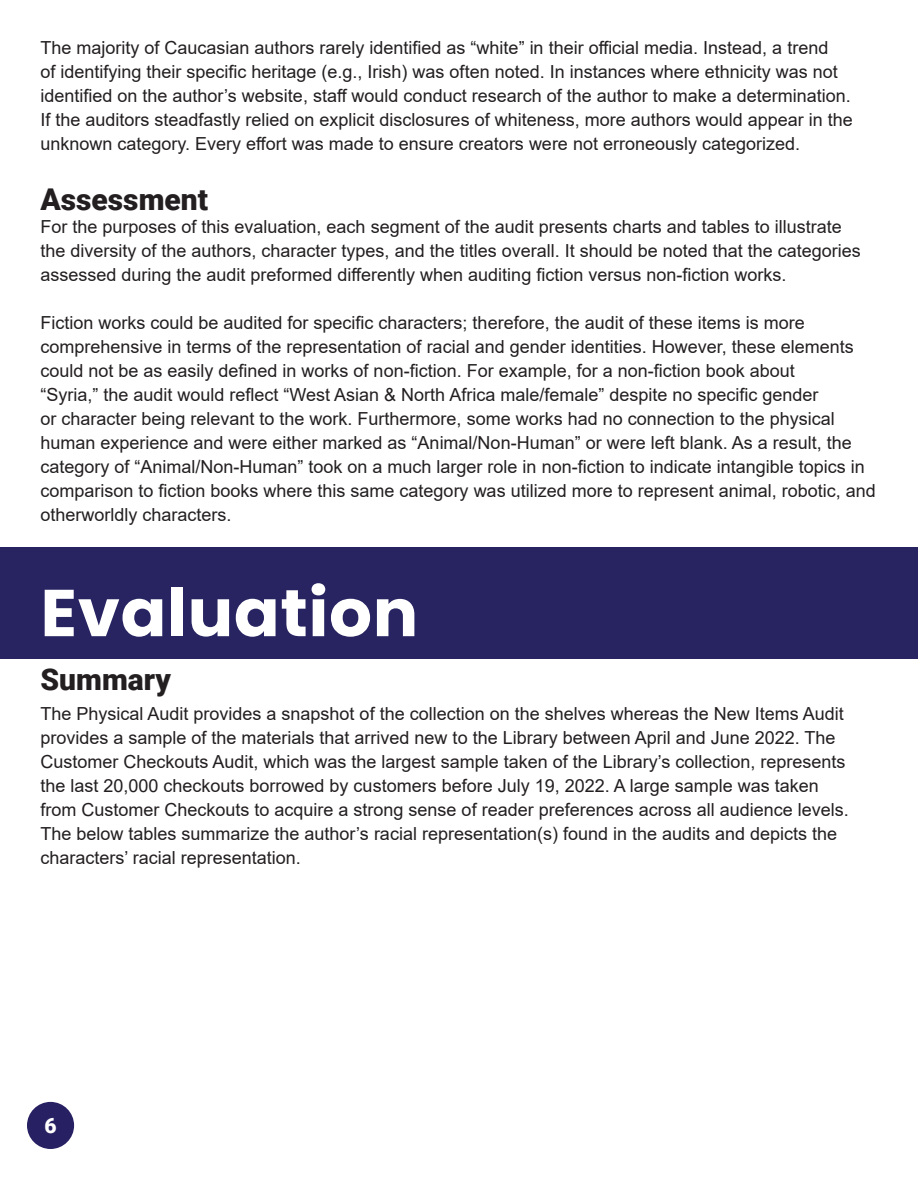
<style>
.page{position:relative;width:918px;height:1188px;background:#fff}
.page>*{position:absolute;margin:0;border:0;box-sizing:border-box;transform-origin:0 0}
.t1{font:700 66.15px "Poppins";letter-spacing:.01em;color:#fff}
.t2{font:900 30px "Roboto";color:#231f20}
.t3{font:900 21px "Roboto";color:#fff}
.t4{font:18px/24px "Arial";color:#231f20}
</style>
<div class="page">
<div style="left:27px;top:1102px;width:47px;height:47px;background:#272063;border-radius:50%"></div>
<div style="left:0;top:547px;width:918px;height:111px;background:#272461"></div>
<p class="t4" style="left:40px;top:35px;width:814px">The majority of Caucasian authors rarely identified as “white” in their official media. Instead, a trend<br>of identifying their specific heritage (e.g., Irish) was often noted. In instances where ethnicity was not identified on the author’s website, staff would conduct research of the author to make a determination.<br>If the auditors steadfastly relied on explicit disclosures of whiteness, more authors would appear in the unknown category. Every effort was made to ensure creators were not erroneously categorized.</p>
<p class="t2" style="left:40px;top:178px;width:169px">Assessment</p>
<p class="t4" style="left:40px;top:215px;width:822px">For the purposes of this evaluation, each segment of the audit presents charts and tables to illustrate the diversity of the authors, character types, and the titles overall. It should be noted that the categories assessed during the audit preformed differently when auditing fiction versus non-fiction works.</p>
<p class="t4" style="left:40px;top:311px;width:837px">Fiction works could be audited for specific characters; therefore, the audit of these items is more comprehensive in terms of the representation of racial and gender identities. However, these elements could not be as easily defined in works of non-fiction. For example, for a non-fiction book about<br>“Syria,” the audit would reflect “West Asian &amp; North Africa male/female” despite no specific gender<br>or character being relevant to the work. Furthermore, some works had no connection to the physical human experience and were either marked as “Animal/Non-Human” or were left blank. As a result, the category of “Animal/Non-Human” took on a much larger role in non-fiction to indicate intangible topics in comparison to fiction books where this same category was utilized more to represent animal, robotic, and otherworldly characters.</p>
<p class="t1" style="left:40px;top:575px;width:379px">Evaluation</p>
<p class="t2" style="left:40px;top:658px;width:132px">Summary</p>
<p class="t4" style="left:40px;top:702px;width:810px">The Physical Audit provides a snapshot of the collection on the shelves whereas the New Items Audit provides a sample of the materials that arrived new to the Library between April and June 2022. The Customer Checkouts Audit, which was the largest sample taken of the Library’s collection, represents the last 20,000 checkouts borrowed by customers before July 19, 2022. A large sample was taken from Customer Checkouts to acquire a strong sense of reader preferences across all audience levels.<br>The below tables summarize the author’s racial representation(s) found in the audits and depicts the characters’ racial representation.</p>
<p class="t3" style="left:44px;top:1111px;width:14px">6</p>
</div>
